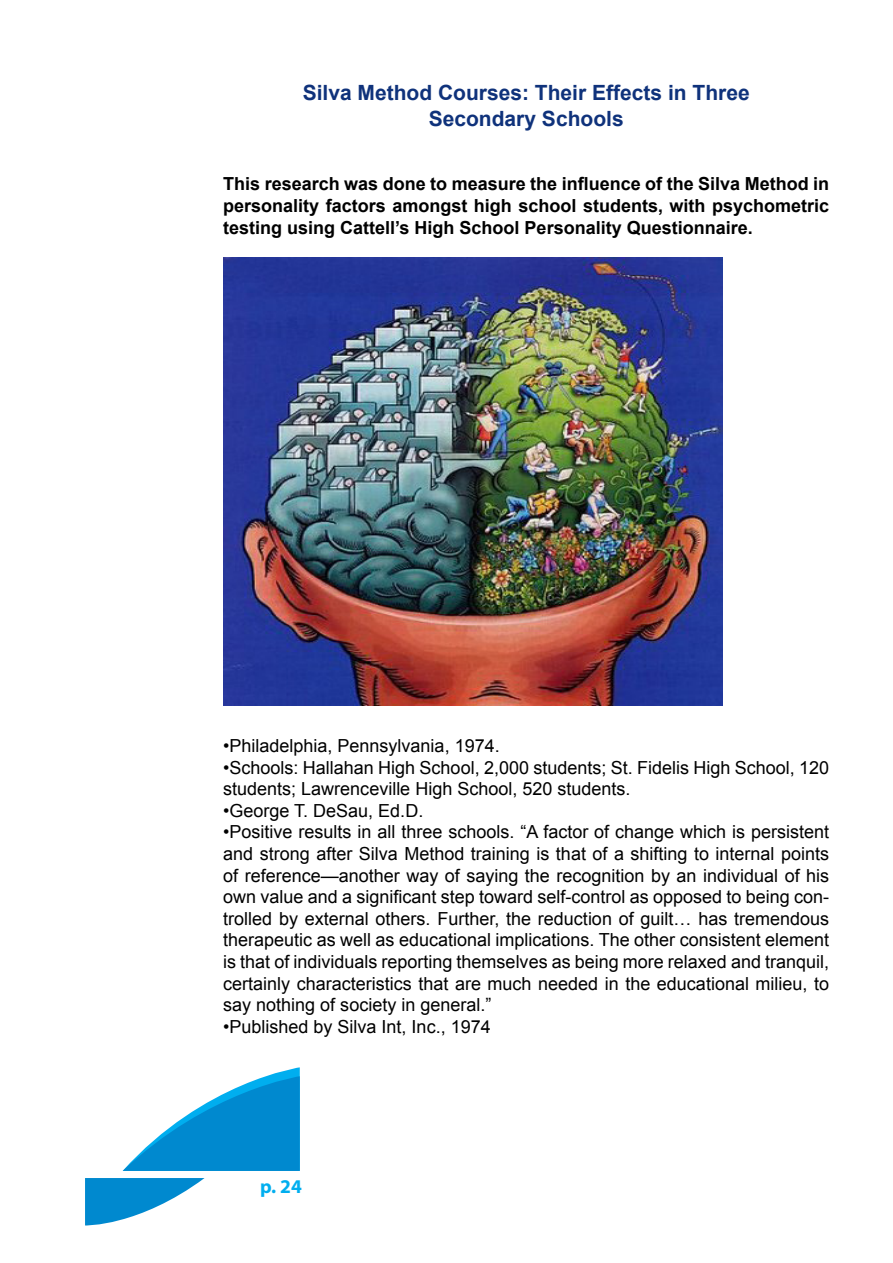
<style>
.page{position:relative;width:893px;height:1263px;background:#fff}
.page>*{position:absolute;margin:0;border:0;box-sizing:border-box;transform-origin:0 0}
.t1{font:700 21px "Arial";color:#0f327b}
.t2{font:700 19.5px "Myriad Pro";color:#00aeef}
.t3{font:18px/21.6px "Arial";color:#000}
.t4{font:700 18px/21.6px "Arial";color:#000;text-align:justify}
</style>
<div class="page">
<svg style="left:123px;top:1067px;width:177px;height:104px"></svg>
<svg style="left:85px;top:1178px;width:120px;height:48px"></svg>
<img style="left:223px;top:257px;width:500px;height:449px">
<p class="t1" style="left:303px;top:79px;width:448px">Silva Method Courses: Their Effects in Three</p>
<p class="t1" style="left:429px;top:104px;width:196px">Secondary Schools</p>
<p class="t4" style="left:223px;top:174px;width:607px">This research was done to measure the influence of the Silva Method in personality factors amongst high school students, with psychometric testing using Cattell’s High School Personality Questionnaire.</p>
<p class="t3" style="left:223px;top:735px;width:278px">•Philadelphia, Pennsylvania, 1974.</p>
<p class="t3" style="left:223px;top:757px;width:607px">•Schools: Hallahan High School, 2,000 students; St. Fidelis High School, 120 students; Lawrenceville High School, 520 students.</p>
<p class="t3" style="left:223px;top:800px;width:202px">•George T. DeSau, Ed.D.</p>
<p class="t3" style="left:223px;top:821px;width:607px;text-align:justify">•Positive results in all three schools. “A factor of change which is persistent and strong after Silva Method training is that of a shifting to internal points of reference—another way of saying the recognition by an individual of his own value and a significant step toward self-control as opposed to being con&shy;trolled by external others. Further, the reduction of guilt… has tremendous therapeutic as well as educational implications. The other consistent element is that of individuals reporting themselves as being more relaxed and tranquil, certainly characteristics that are much needed in the educational milieu, to say nothing of society in general.”</p>
<p class="t3" style="left:223px;top:1016px;width:269px">•Published by Silva Int, Inc., 1974</p>
<p class="t2" style="left:260px;top:1173px;width:43px">p. 24</p>
</div>
